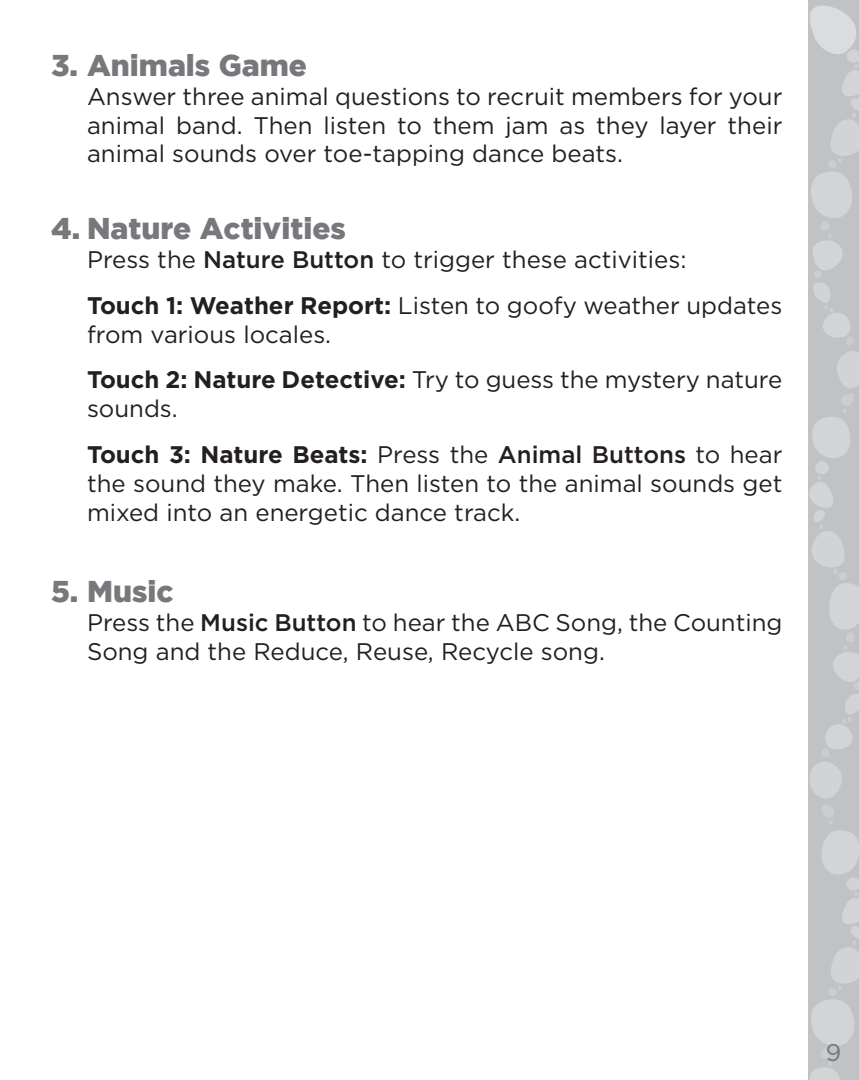
<style>
.page{position:relative;width:859px;height:1080px;background:#fff}
.page>*{position:absolute;margin:0;border:0;box-sizing:border-box;transform-origin:0 0}
.t1{font:900 30px "Gotham";color:#76787b}
.t2{font:24px/28.8px "Gotham HTF";color:#231f20}
.t3{font:24px "Gotham HTF";color:#76787b}
.s1{font-weight:500}
.s2{font-weight:700}
</style>
<div class="page">
<svg style="left:808px;top:0;width:51px;height:1080px;background:#c7c8ca"></svg>
<p class="t1" style="left:51px;top:48px;width:258px">3. Animals Game</p>
<p class="t2" style="left:87px;top:82px;width:697px;text-align:justify">Answer three animal questions to recruit members for your animal band. Then listen to them jam as they layer their animal sounds over toe-tapping dance beats.</p>
<p class="t1" style="left:51px;top:211px;width:296px">4. Nature Activities</p>
<p class="t2" style="left:87px;top:236px;width:697px;line-height:45.9px">Press the <span class="s1">Nature Button</span> to trigger these activities:<br><span class="s2">Touch 1: Weather Report:</span> Listen to goofy weather updates</p>
<p class="t2" style="left:87px;top:311px;width:697px;line-height:45.9px">from various locales.<br><span class="s2">Touch 2: Nature Detective:</span> Try to guess the mystery nature</p>
<p class="t2" style="left:87px;top:386px;width:697px;line-height:45.9px">sounds.<br><span class="s2">Touch 3: Nature Beats:</span> Press the <span class="s1">Animal Buttons</span> to hear</p>
<p class="t2" style="left:87px;top:469px;width:697px">the sound they make. Then listen to the animal sounds get mixed into an energetic dance track.</p>
<p class="t1" style="left:51px;top:575px;width:124px">5. Music</p>
<p class="t2" style="left:87px;top:608px;width:697px">Press the <span class="s1">Music Button</span> to hear the ABC Song, the Counting<br>Song and the Reduce, Reuse, Recycle song.</p>
<p class="t3" style="left:826px;top:1039px;width:17px">9</p>
</div>
